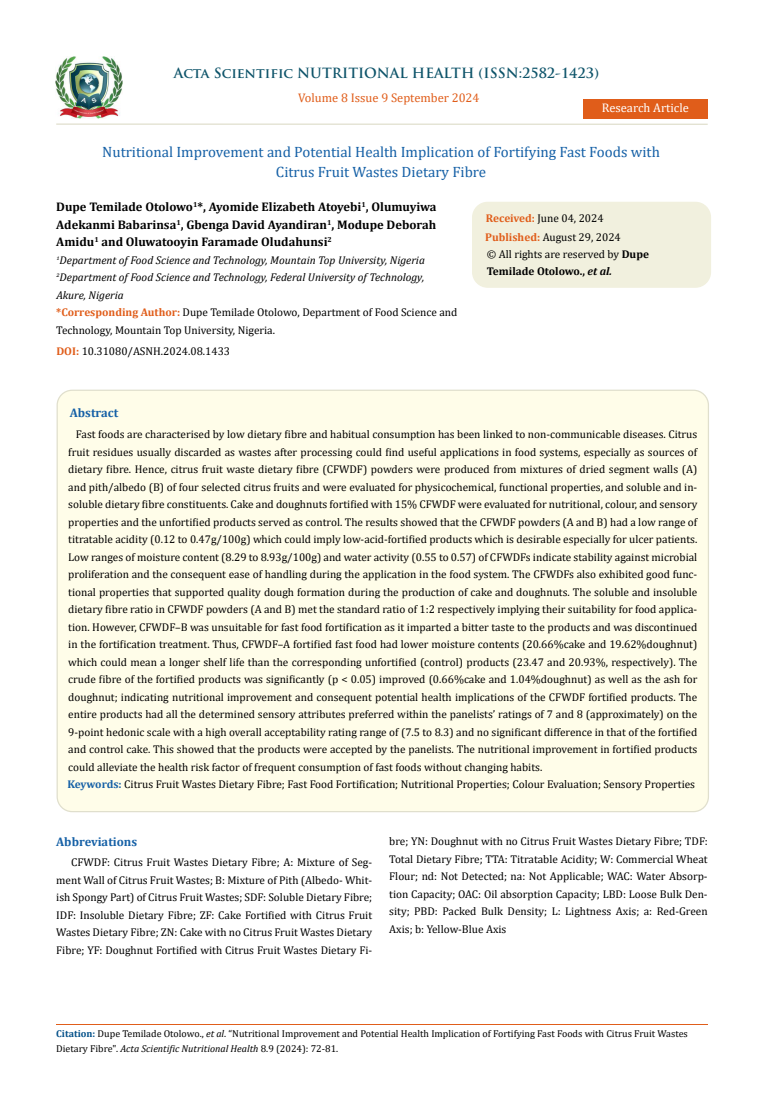
<style>
.page{position:relative;width:764px;height:1110px;background:#fff}
.page>*{position:absolute;margin:0;border:0;box-sizing:border-box;transform-origin:0 0}
.t1{font:15px/20px "Cambria";color:#1560a6;text-align:center}
.t2{font:700 13.75px "Trajan Pro";color:#0e546a}
.t3{font:700 12.5px/17.5px "Cambria";color:#000;text-align:justify}
.t4{font:12.5px "Cambria";color:#e05d1a}
.t5{font:700 12.5px "Cambria";color:#1560a6}
.t6{font:12.5px "Cambria";color:#fff}
.t7{font:11.25px/17.5px "Cambria";color:#000;text-align:justify}
.t8{font:italic 11.25px/17.6px "Cambria";color:#000}
.t9{font:10px/15px "Cambria";color:#000}
.s1{font-weight:700;font-style:normal;color:#e05d1a}
.s2{font-style:normal}
.s3{font-weight:700;color:#e05d1a}
.s4{font-weight:700}
.s5{font-weight:700;font-style:italic}
.s6{font-weight:700;color:#1560a6}
.s7{font-weight:700;color:#035089}
.s8{font-style:italic}
</style>
<div class="page">
<img style="left:56px;top:57px;width:66px;height:61px">
<div style="left:583px;top:99px;width:124px;height:20px;background:#e05d1a"></div>
<div style="left:472px;top:202px;width:238px;height:85px;background:#f1f0de;border-radius:15px"></div>
<div style="left:472px;top:202px;width:239px;height:86px;border:1px solid #f1f0de;border-radius:15px"></div>
<div style="left:57px;top:390px;width:651px;height:422px;background:#fffde9;border-radius:15px"></div>
<hr style="left:56px;top:1024px;width:651px;height:1px;background:#e05d1a">
<hr style="left:56px;top:123px;width:651px;height:2px;background:#e0dfcd">
<p class="t2" style="left:174px;top:64px;width:427px">Acta Scientific NUTRITIONAL HEALTH (ISSN:2582-1423)</p>
<p class="t4" style="left:298px;top:91px;width:183px">Volume 8 Issue 9 September 2024</p>
<p class="t6" style="left:602px;top:100px;width:89px">Research Article</p>
<h1 class="t1" style="left:102px;top:142px;width:559px">Nutritional Improvement and Potential Health Implication of Fortifying Fast Foods with<br>Citrus Fruit Wastes Dietary Fibre</h1>
<p class="t3" style="left:56px;top:198px;width:382px">Dupe Temilade Otolowo<sup>1</sup>*, Ayomide Elizabeth Atoyebi<sup>1</sup>, Olumuyiwa Adekanmi Babarinsa<sup>1</sup>, Gbenga David Ayandiran<sup>1</sup>, Modupe Deborah Amidu<sup>1</sup> and Oluwatooyin Faramade Oludahunsi<sup>2</sup></p>
<p class="t8" style="left:56px;top:250px;width:403px"><sup>1</sup>Department of Food Science and Technology, Mountain Top University, Nigeria <sup>2</sup>Department of Food Science and Technology, Federal University of Technology,<br>Akure, Nigeria<br><span class="s1">*Corresponding Author:</span> <span class="s2">Dupe Temilade Otolowo, Department of Food Science and Technology, Mountain Top University, Nigeria.</span></p>
<p class="t7" style="left:485px;top:208px;width:137px;line-height:19.1px"><span class="s3">Received:</span> June 04, 2024<br><span class="s3">Published:</span> August 29, 2024</p>
<p class="t7" style="left:487px;top:245px;width:164px">© All rights are reserved by <span class="s4">Dupe<br>Temilade Otolowo.,</span> <span class="s5">et al.</span></p>
<p class="t7" style="left:56px;top:343px;width:175px"><span class="s3">DOI:</span> 10.31080/ASNH.2024.08.1433</p>
<p class="t5" style="left:70px;top:404px;width:50px">Abstract</p>
<p class="t7" style="left:68px;top:425px;width:630px;text-indent:8px">Fast foods are characterised by low dietary fibre and habitual consumption has been linked to non-communicable diseases. Citrus fruit residues usually discarded as wastes after processing could find useful applications in food systems, especially as sources of dietary fibre. Hence, citrus fruit waste dietary fibre (CFWDF) powders were produced from mixtures of dried segment walls (A) and pith/albedo (B) of four selected citrus fruits and were evaluated for physicochemical, functional properties, and soluble and in&shy;soluble dietary fibre constituents. Cake and doughnuts fortified with 15% CFWDF were evaluated for nutritional, colour, and sensory properties and the unfortified products served as control. The results showed that the CFWDF powders (A and B) had a low range of titratable acidity (0.12 to 0.47g/100g) which could imply low-acid-fortified products which is desirable especially for ulcer patients.<br>Low ranges of moisture content (8.29 to 8.93g/100g) and water activity (0.55 to 0.57) of CFWDFs indicate stability against microbial proliferation and the consequent ease of handling during the application in the food system. The CFWDFs also exhibited good func&shy;tional properties that supported quality dough formation during the production of cake and doughnuts. The soluble and insoluble dietary fibre ratio in CFWDF powders (A and B) met the standard ratio of 1:2 respectively implying their suitability for food applica&shy;tion. However, CFWDF–B was unsuitable for fast food fortification as it imparted a bitter taste to the products and was discontinued in the fortification treatment. Thus, CFWDF–A fortified fast food had lower moisture contents (20.66%cake and 19.62%doughnut) which could mean a longer shelf life than the corresponding unfortified (control) products (23.47 and 20.93%, respectively). The crude fibre of the fortified products was significantly (p &lt; 0.05) improved (0.66%cake and 1.04%doughnut) as well as the ash for doughnut; indicating nutritional improvement and consequent potential health implications of the CFWDF fortified products. The entire products had all the determined sensory attributes preferred within the panelists’ ratings of 7 and 8 (approximately) on the 9-point hedonic scale with a high overall acceptability rating range of (7.5 to 8.3) and no significant difference in that of the fortified and control cake. This showed that the products were accepted by the panelists. The nutritional improvement in fortified products could alleviate the health risk factor of frequent consumption of fast foods without changing habits.</p>
<p class="t7" style="left:67px;top:776px;width:629px"><span class="s6">Keywords:</span> Citrus Fruit Wastes Dietary Fibre; Fast Food Fortification; Nutritional Properties; Colour Evaluation; Sensory Properties</p>
<p class="t5" style="left:56px;top:833px;width:82px">Abbreviations</p>
<p class="t7" style="left:56px;top:853px;width:317px;text-indent:15px">CFWDF: Citrus Fruit Wastes Dietary Fibre; A: Mixture of Seg&shy;ment Wall of Citrus Fruit Wastes; B: Mixture of Pith (Albedo- Whit&shy;ish Spongy Part) of Citrus Fruit Wastes; SDF: Soluble Dietary Fibre; IDF: Insoluble Dietary Fibre; ZF: Cake Fortified with Citrus Fruit Wastes Dietary Fibre; ZN: Cake with no Citrus Fruit Wastes Dietary Fibre; YF: Doughnut Fortified with Citrus Fruit Wastes Dietary Fi-</p>
<p class="t7" style="left:389px;top:832px;width:320px">bre; YN: Doughnut with no Citrus Fruit Wastes Dietary Fibre; TDF:<br>Total Dietary Fibre; TTA: Titratable Acidity; W: Commercial Wheat Flour; nd: Not Detected; na: Not Applicable; WAC: Water Absorp&shy;tion Capacity; OAC: Oil absorption Capacity; LBD: Loose Bulk Den&shy;sity; PBD: Packed Bulk Density; L: Lightness Axis; a: Red-Green Axis; b: Yellow-Blue Axis</p>
<p class="t9" style="left:56px;top:1026px;width:633px"><span class="s7">Citation:</span> Dupe Temilade Otolowo., <span class="s8">et al</span>. “Nutritional Improvement and Potential Health Implication of Fortifying Fast Foods with Citrus Fruit Wastes<br>Dietary Fibre". <span class="s8">Acta Scientific Nutritional Health</span> 8.9 (2024): 72-81.</p>
</div>
